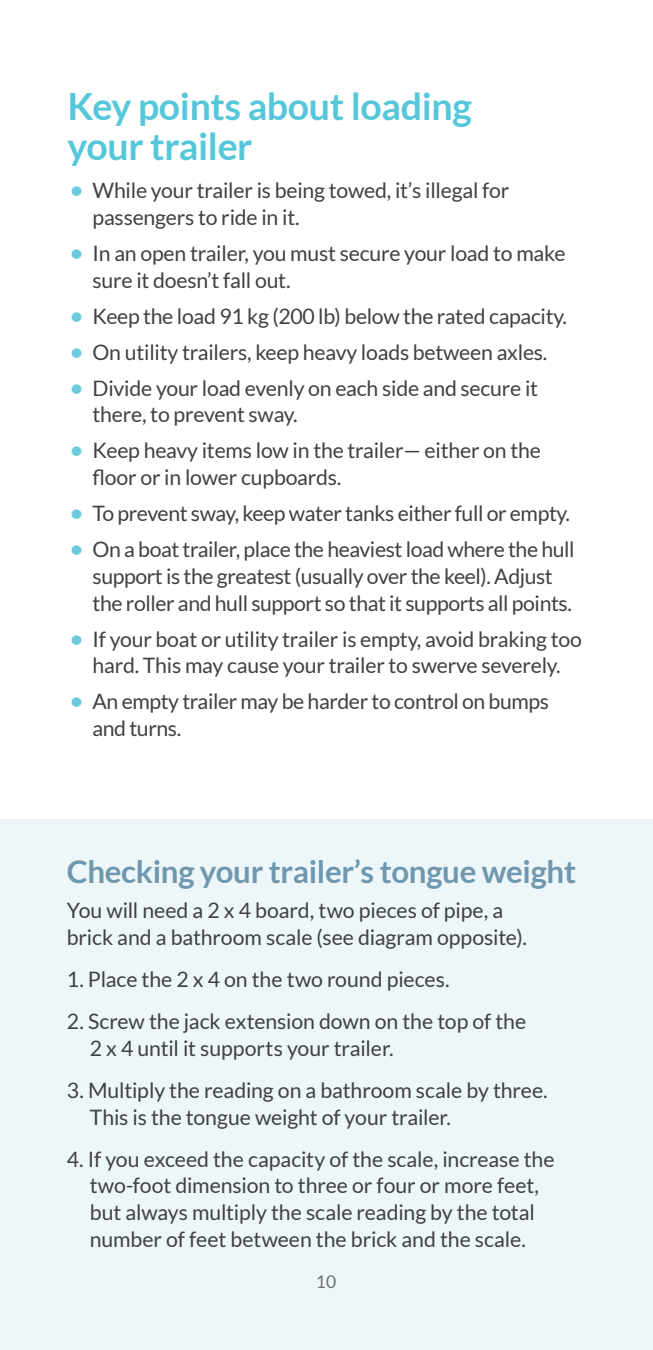
<style>
.page{position:relative;width:653px;height:1350px;background:#fff}
.page>*{position:absolute;margin:0;border:0;box-sizing:border-box;transform-origin:0 0}
.t1{font:700 37.5px/40px "Lato";letter-spacing:-.01em;color:#56c7da}
.t2{font:700 31.25px "Lato";letter-spacing:-.01em;color:#6f97af}
.t3{font:21.25px/27px "Lato";letter-spacing:-.01em;color:#414042}
.t4{font:17.5px "Lato";color:#6d6e71}
.s1{font-weight:700;font-size:22.5px;color:#6bcbdd}
</style>
<div class="page">
<div style="left:0;top:819px;width:652px;height:531px;background:#edf7f9"></div>
<h1 class="t1" style="left:68px;top:86px;width:406px">Key points about loading your trailer</h1>
<p class="t3" style="left:92px;top:177px;width:418px;text-indent:-22px"><span class="s1">•</span> While your trailer is being towed, it’s illegal for passengers to ride in it.</p>
<p class="t3" style="left:92px;top:240px;width:474px;text-indent:-22px"><span class="s1">•</span> In an open trailer, you must secure your load to make sure it doesn’t fall out.</p>
<p class="t3" style="left:70px;top:302px;width:498px"><span class="s1">•</span> Keep the load 91 kg (200 lb) below the rated capacity.</p>
<p class="t3" style="left:70px;top:338px;width:479px"><span class="s1">•</span> On utility trailers, keep heavy loads between axles.</p>
<p class="t3" style="left:92px;top:374px;width:447px;text-indent:-22px"><span class="s1">•</span> Divide your load evenly on each side and secure it there, to prevent sway.</p>
<p class="t3" style="left:92px;top:437px;width:449px;text-indent:-22px"><span class="s1">•</span> Keep heavy items low in the trailer— either on the floor or in lower cupboards.</p>
<p class="t3" style="left:70px;top:500px;width:501px"><span class="s1">•</span> To prevent sway, keep water tanks either full or empty.</p>
<p class="t3" style="left:92px;top:536px;width:483px;text-indent:-22px"><span class="s1">•</span> On a boat trailer, place the heaviest load where the hull support is the greatest (usually over the keel). Adjust the roller and hull support so that it supports all points.</p>
<p class="t3" style="left:70px;top:625px;width:513px;text-align:center"><span class="s1">•</span> If your boat or utility trailer is empty, avoid braking too hard. This may cause your trailer to swerve severely.</p>
<p class="t3" style="left:92px;top:688px;width:458px;text-indent:-22px"><span class="s1">•</span> An empty trailer may be harder to control on bumps and turns.</p>
<h2 class="t2" style="left:67px;top:853px;width:511px">Checking your trailer’s tongue weight</h2>
<p class="t3" style="left:67px;top:897px;width:461px">You will need a 2 x 4 board, two pieces of pipe, a brick and a bathroom scale (see diagram opposite).</p>
<p class="t3" style="left:67px;top:966px;width:384px">1. Place the 2 x 4 on the two round pieces.</p>
<p class="t3" style="left:90px;top:1008px;width:438px;text-indent:-23px">2. Screw the jack extension down on the top of the<br>2 x 4 until it supports your trailer.</p>
<p class="t3" style="left:90px;top:1076px;width:459px;text-indent:-23px">3. Multiply the reading on a bathroom scale by three.<br>This is the tongue weight of your trailer.</p>
<p class="t3" style="left:67px;top:1145px;width:489px;text-align:center">4. If you exceed the capacity of the scale, increase the two-foot dimension to three or four or more feet,<br>but always multiply the scale reading by the total number of feet between the brick and the scale.</p>
<p class="t4" style="left:316px;top:1272px;width:22px">10</p>
</div>
